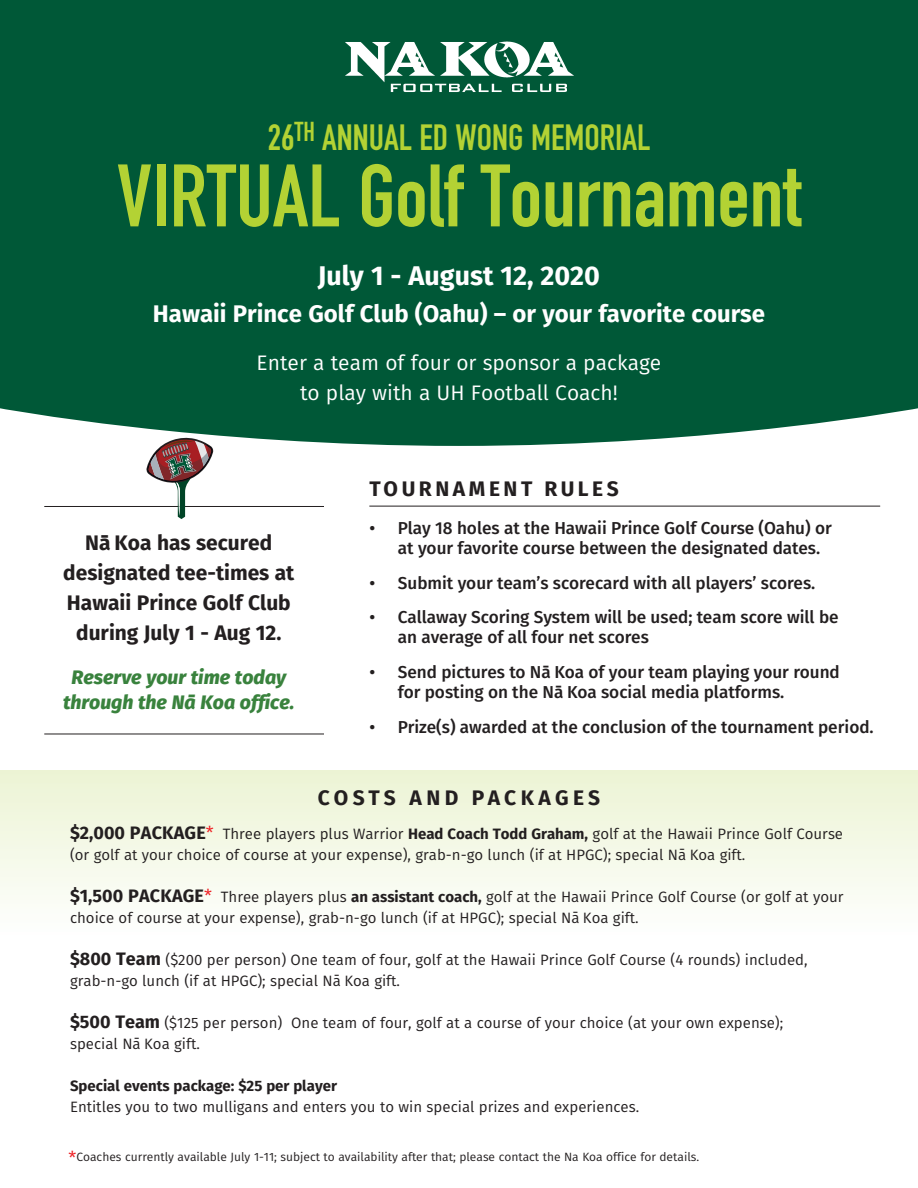
<style>
.page{position:relative;width:918px;height:1188px;background:#fff}
.page>*{position:absolute;margin:0;border:0;box-sizing:border-box;transform-origin:0 0}
.t1{font:700 87px "DIN Condensed";color:#b3d234}
.t2{font:700 36px "DIN Condensed";color:#b3d234}
.t3{font:700 27px "Fira Sans";color:#fff}
.t4{font:700 24px "Fira Sans";color:#fff}
.t5{font:700 21px/30px "Fira Sans";color:#231f20;text-align:center}
.t6{font:21px/30px "Fira Sans";color:#fff;text-align:center}
.t7{font:700 21px "Fira Sans";letter-spacing:.2em;color:#231f20}
.t8{font:700 21px "Fira Sans";letter-spacing:.17em;color:#231f20}
.t9{font:italic 800 19.5px/25.5px "Fira Sans";color:#39823d;text-align:center}
.t10{font:500 17.25px/20.7px "Fira Sans";color:#231f20}
.t11{font:15px/21px "Fira Sans";color:#231f20}
.t12{font:700 15px "Fira Sans";color:#231f20}
.t13{font:12px "Fira Sans";color:#231f20}
.s1{font-weight:700;font-size:18px}
.s2{font-size:18px;color:#ee1f23}
.s3{font-weight:700}
</style>
<div class="page">
<div style="left:0;top:770px;width:918px;height:329px;background:linear-gradient(to bottom,#f0f6de,#fff)"></div>
<div style="left:0;top:0;width:918px;height:446px;background:#005837"></div>
<img style="left:346px;top:39px;width:227px;height:63px">
<hr style="left:369px;top:506px;width:511px;height:1px;background:#231f20">
<hr style="left:44px;top:506px;width:280px;height:1px;background:#231f20">
<hr style="left:44px;top:734px;width:280px;height:1px;background:#231f20">
<svg style="left:146px;top:437px;width:68px;height:82px"></svg>
<h2 class="t2" style="left:268px;top:113px;width:384px">26<sup>TH</sup> ANNUAL ED WONG MEMORIAL</h2>
<h1 class="t1" style="left:117px;top:137px;width:686px">VIRTUAL Golf Tournament</h1>
<h3 class="t3" style="left:318px;top:253px;width:284px">July 1 - August 12, 2020</h3>
<h3 class="t4" style="left:153px;top:294px;width:614px">Hawaii Prince Golf Club (Oahu) – or your favorite course</h3>
<h3 class="t6" style="left:257px;top:348px;width:406px">Enter a team of four or sponsor a package to play with a UH Football Coach!</h3>
<h3 class="t5" style="left:63px;top:527px;width:233px">Na- Koa has secured designated tee-times at<br>Hawaii Prince Golf Club during July 1 - Aug 12.</h3>
<h3 class="t9" style="left:63px;top:663px;width:233px">Reserve your time today through the Na- Koa office.</h3>
<h3 class="t8" style="left:369px;top:471px;width:251px">TOURNAMENT RULES</h3>
<p class="t10" style="left:398px;top:516px;width:436px;text-indent:-28px">• Play 18 holes at the Hawaii Prince Golf Course (Oahu) or at your favorite course between the designated dates.</p>
<p class="t10" style="left:369px;top:571px;width:447px">• Submit your team’s scorecard with all players’ scores.</p>
<p class="t10" style="left:398px;top:605px;width:442px;text-indent:-28px">• Callaway Scoring System will be used; team score will be an average of all four net scores</p>
<p class="t10" style="left:398px;top:660px;width:443px;text-indent:-28px">• Send pictures to Na- Koa of your team playing your round for posting on the Na- Koa social media platforms.</p>
<p class="t10" style="left:369px;top:716px;width:506px">• Prize(s) awarded at the conclusion of the tournament period.</p>
<h3 class="t7" style="left:318px;top:780px;width:284px">COSTS AND PACKAGES</h3>
<p class="t11" style="left:70px;top:823px;width:775px"><span class="s1">$2,000 PACKAGE</span><span class="s2">*</span> Three players plus Warrior <span class="s3">Head Coach Todd Graham,</span> golf at the Hawaii Prince Golf Course (or golf at your choice of course at your expense), grab-n-go lunch (if at HPGC); special Na- Koa gift.</p>
<p class="t11" style="left:70px;top:886px;width:775px"><span class="s1">$1,500 PACKAGE</span><span class="s2">*</span> Three players plus <span class="s3">an assistant coach,</span> golf at the Hawaii Prince Golf Course (or golf at your choice of course at your expense), grab-n-go lunch (if at HPGC); special Na- Koa gift.</p>
<p class="t11" style="left:70px;top:949px;width:739px"><span class="s1">$800 Team</span> ($200 per person) One team of four, golf at the Hawaii Prince Golf Course (4 rounds) included, grab-n-go lunch (if at HPGC); special Na- Koa gift.</p>
<p class="t11" style="left:70px;top:1012px;width:715px"><span class="s1">$500 Team</span> ($125 per person) One team of four, golf at a course of your choice (at your own expense); special Na- Koa gift.</p>
<p class="t12" style="left:70px;top:1073px;width:269px">Special events package: $25 per player</p>
<p class="t11" style="left:70px;top:1096px;width:571px">Entitles you to two mulligans and enters you to win special prizes and experiences.</p>
<p class="t13" style="left:69px;top:1148px;width:632px"><span class="s2">*</span>Coaches currently available July 1-11; subject to availability after that; please contact the Na Koa office for details.</p>
</div>
